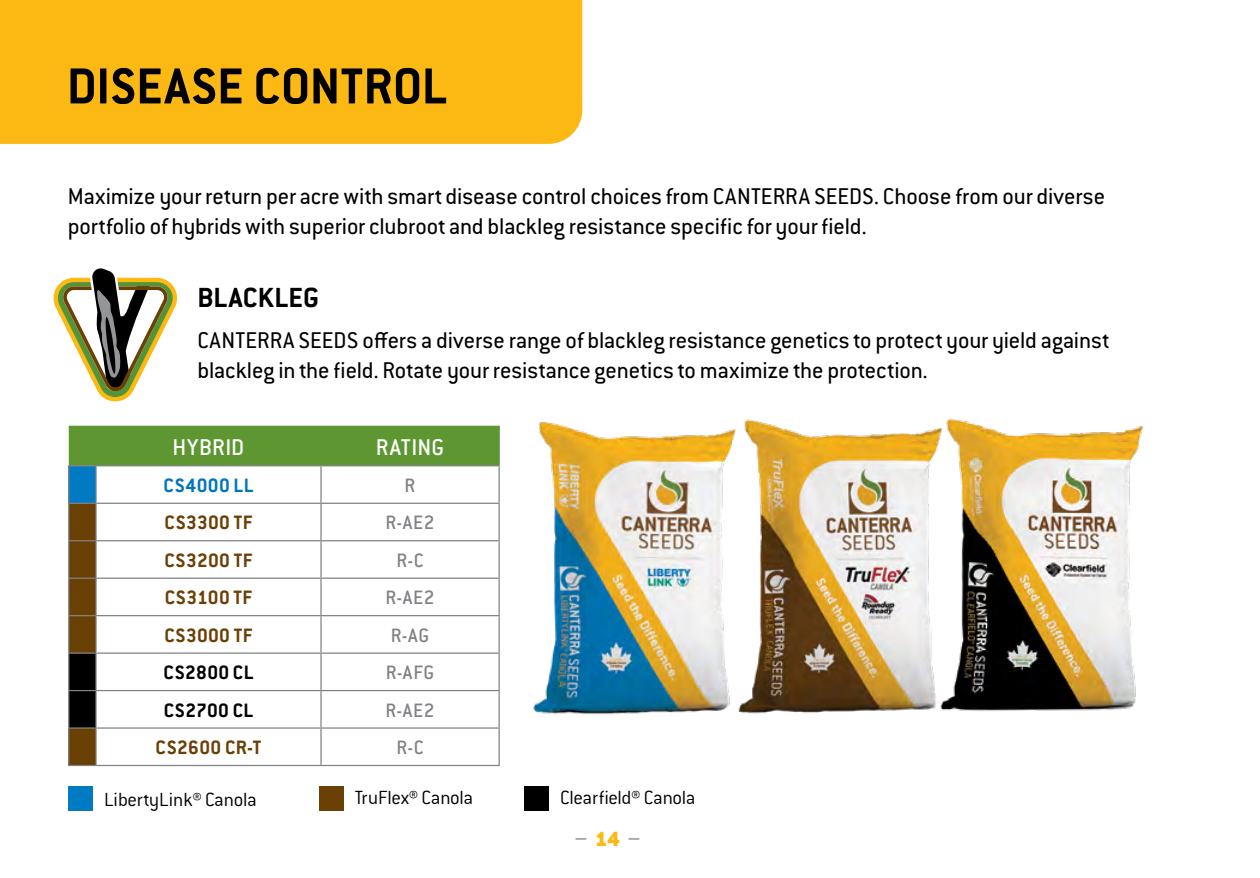
<style>
.page{position:relative;width:1260px;height:878px;background:#fff}
.page>*{position:absolute;margin:0;border:0;box-sizing:border-box;transform-origin:0 0}
.t1{font:700 55.5px "Conduit ITC Pro";color:#000}
.t2{font:700 30.25px "Conduit ITC Pro";letter-spacing:.01em;color:#000}
.t3{font:25px/30px "Conduit ITC Pro";color:#000}
.t4{font:500 25px "Conduit ITC Pro";letter-spacing:.01em;color:#fff}
.t5{font:700 22.5px "Conduit ITC Pro";color:#a7a9ac}
.t6{font:700 21.25px "Conduit ITC Pro";letter-spacing:.02em;color:#6a4005}
.t7{font:500 21.25px "Conduit ITC Pro";letter-spacing:.03em;color:#808285}
.t8{font:700 21.25px "Conduit ITC Pro";letter-spacing:.02em;color:#000}
.t9{font:700 21.25px "Conduit ITC Pro";letter-spacing:.03em;color:#0076bb}
.t10{font:300 21px "Conduit ITC Pro";letter-spacing:-.015em;color:#000}
.s1{font-weight:900;color:#fdb913}
</style>
<div class="page">
<div style="left:69px;top:466px;width:27px;height:37px;background:#007ac2"></div>
<div style="left:69px;top:728px;width:27px;height:37px;background:#6a4005"></div>
<hr style="left:499px;top:425px;width:1px;height:40px;background:#539536">
<div style="left:68px;top:425px;width:431px;height:41px;background:#5e9732"></div>
<hr style="left:68px;top:466px;width:1px;height:36px;background:#808285">
<hr style="left:96px;top:465px;width:225px;height:1px;background:#808285">
<hr style="left:95px;top:466px;width:2px;height:36px;background:#808285">
<hr style="left:321px;top:465px;width:179px;height:1px;background:#808285">
<hr style="left:320px;top:466px;width:2px;height:36px;background:#808285">
<hr style="left:499px;top:466px;width:1px;height:36px;background:#808285">
<hr style="left:68px;top:502px;width:28px;height:2px;background:#808285">
<hr style="left:96px;top:502px;width:225px;height:2px;background:#808285">
<hr style="left:95px;top:504px;width:2px;height:36px;background:#808285">
<hr style="left:321px;top:502px;width:179px;height:2px;background:#808285">
<hr style="left:320px;top:504px;width:2px;height:36px;background:#808285">
<hr style="left:499px;top:504px;width:1px;height:36px;background:#808285">
<hr style="left:96px;top:540px;width:225px;height:1px;background:#808285">
<hr style="left:95px;top:541px;width:2px;height:36px;background:#808285">
<hr style="left:321px;top:540px;width:179px;height:1px;background:#808285">
<hr style="left:320px;top:541px;width:2px;height:36px;background:#808285">
<hr style="left:499px;top:541px;width:1px;height:36px;background:#808285">
<hr style="left:96px;top:577px;width:225px;height:1px;background:#808285">
<hr style="left:95px;top:578px;width:2px;height:37px;background:#808285">
<hr style="left:321px;top:577px;width:179px;height:1px;background:#808285">
<hr style="left:320px;top:578px;width:2px;height:37px;background:#808285">
<hr style="left:499px;top:578px;width:1px;height:37px;background:#808285">
<hr style="left:96px;top:615px;width:225px;height:1px;background:#808285">
<hr style="left:95px;top:616px;width:2px;height:36px;background:#808285">
<hr style="left:321px;top:615px;width:179px;height:1px;background:#808285">
<hr style="left:320px;top:616px;width:2px;height:36px;background:#808285">
<hr style="left:499px;top:616px;width:1px;height:36px;background:#808285">
<hr style="left:96px;top:652px;width:225px;height:1px;background:#808285">
<hr style="left:95px;top:653px;width:2px;height:37px;background:#808285">
<hr style="left:321px;top:652px;width:179px;height:1px;background:#808285">
<hr style="left:320px;top:653px;width:2px;height:37px;background:#808285">
<hr style="left:499px;top:653px;width:1px;height:37px;background:#808285">
<hr style="left:96px;top:690px;width:225px;height:1px;background:#808285">
<hr style="left:95px;top:691px;width:2px;height:36px;background:#808285">
<hr style="left:321px;top:690px;width:179px;height:1px;background:#808285">
<hr style="left:320px;top:691px;width:2px;height:36px;background:#808285">
<hr style="left:499px;top:691px;width:1px;height:36px;background:#808285">
<svg style="left:68px;top:503px;width:28px;height:225px"></svg>
<hr style="left:68px;top:728px;width:1px;height:36px;background:#808285">
<hr style="left:96px;top:727px;width:225px;height:1px;background:#808285">
<hr style="left:95px;top:728px;width:2px;height:36px;background:#808285">
<hr style="left:321px;top:727px;width:179px;height:1px;background:#808285">
<hr style="left:320px;top:728px;width:2px;height:36px;background:#808285">
<hr style="left:499px;top:728px;width:1px;height:36px;background:#808285">
<hr style="left:68px;top:764px;width:28px;height:2px;background:#808285">
<hr style="left:96px;top:764px;width:225px;height:2px;background:#808285">
<hr style="left:321px;top:764px;width:179px;height:2px;background:#808285">
<div style="left:319px;top:786px;width:25px;height:24px;background:#6a4005"></div>
<div style="left:524px;top:786px;width:25px;height:24px;background:#000"></div>
<div style="left:68px;top:786px;width:25px;height:24px;background:#007ac2"></div>
<div style="left:0;top:0;width:582px;height:144px;background:#fdb913"></div>
<img style="left:971px;top:423px;width:173px;height:288px">
<img style="left:533px;top:422px;width:123px;height:293px">
<img style="left:656px;top:418px;width:315px;height:296px">
<svg style="left:53px;top:268px;width:125px;height:133px"></svg>
<h1 class="t1" style="left:67px;top:54px;width:382px">DISEASE CONTROL</h1>
<p class="t3" style="left:68px;top:181px;width:1039px">Maximize your return per acre with smart disease control choices from CANTERRA SEEDS. Choose from our diverse portfolio of hybrids with superior clubroot and blackleg resistance specific for your field.</p>
<p class="t2" style="left:197px;top:280px;width:123px">BLACKLEG</p>
<p class="t3" style="left:197px;top:325px;width:913px">CANTERRA SEEDS offers a diverse range of blackleg resistance genetics to protect your yield against blackleg in the field. Rotate your resistance genetics to maximize the protection.</p>
<p class="t4" style="left:173px;top:432px;width:73px">HYBRID</p>
<p class="t4" style="left:376px;top:432px;width:70px">RATING</p>
<p class="t9" style="left:164px;top:473px;width:91px">CS4000 LL</p>
<p class="t7" style="left:405px;top:473px;width:12px">R</p>
<p class="t6" style="left:165px;top:510px;width:89px">CS3300 TF</p>
<p class="t7" style="left:385px;top:511px;width:51px">R-AE2</p>
<p class="t6" style="left:164px;top:548px;width:90px">CS3200 TF</p>
<p class="t7" style="left:397px;top:548px;width:29px">R-C</p>
<p class="t6" style="left:165px;top:585px;width:89px">CS3100 TF</p>
<p class="t7" style="left:385px;top:586px;width:51px">R-AE2</p>
<p class="t6" style="left:164px;top:623px;width:90px">CS3000 TF</p>
<p class="t7" style="left:391px;top:623px;width:40px">R-AG</p>
<p class="t8" style="left:164px;top:660px;width:91px">CS2800 CL</p>
<p class="t7" style="left:386px;top:660px;width:50px">R-AFG</p>
<p class="t8" style="left:164px;top:697px;width:91px">CS2700 CL</p>
<p class="t7" style="left:385px;top:698px;width:51px">R-AE2</p>
<p class="t6" style="left:156px;top:735px;width:107px">CS2600 CR-T</p>
<p class="t7" style="left:397px;top:735px;width:29px">R-C</p>
<p class="t10" style="left:104px;top:787px;width:154px">LibertyLink® Canola</p>
<p class="t10" style="left:355px;top:786px;width:120px">TruFlex® Canola</p>
<p class="t10" style="left:560px;top:786px;width:137px">Clearfield® Canola</p>
<p class="t5" style="left:575px;top:825px;width:67px">– <span class="s1">14</span> –</p>
</div>
